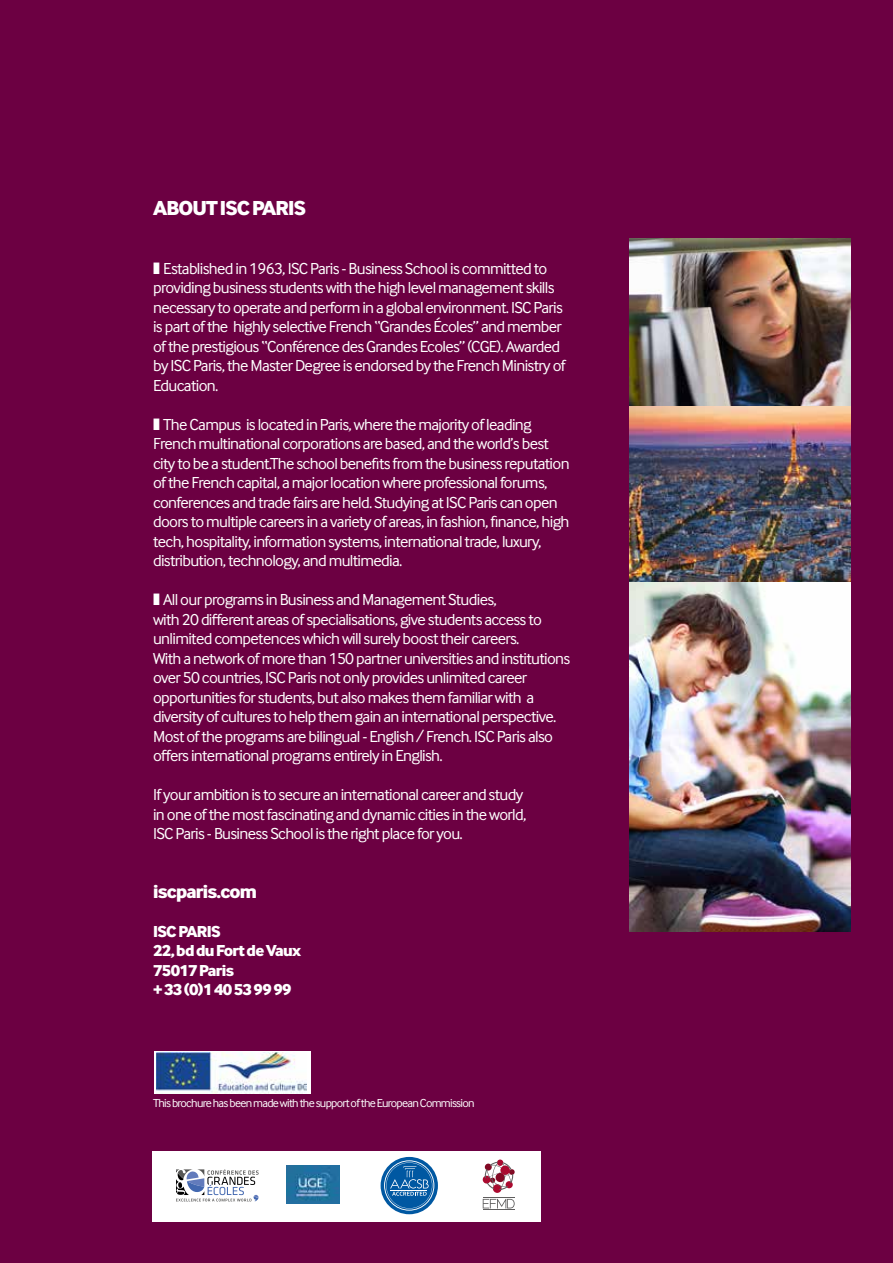
<style>
.page{position:relative;width:893px;height:1263px;background:#6c0042}
.page>*{position:absolute;margin:0;border:0;box-sizing:border-box;transform-origin:0 0}
.t1{font:800 21px "Inter Face";letter-spacing:-.04em;color:#fff}
.t2{font:800 19.5px "Inter Face";letter-spacing:-.04em;color:#fff}
.t3{font:16.5px/19.5px "Inter Face";letter-spacing:-.04em;color:#fff}
.t4{font:800 16.5px/19.5px "Inter Face";letter-spacing:-.04em;color:#fff}
.t5{font:12px "Inter Face";letter-spacing:-.06em;color:#fff}
</style>
<div class="page">
<img style="left:629px;top:238px;width:221px;height:169px">
<svg style="left:154px;top:1051px;width:156px;height:43px"></svg>
<img style="left:156px;top:1053px;width:150px;height:41px">
<img style="left:629px;top:407px;width:221px;height:176px">
<img style="left:629px;top:583px;width:221px;height:348px">
<div style="left:153px;top:1151px;width:388px;height:70px;background:#fff"></div>
<svg style="left:176px;top:1169px;width:83px;height:32px"></svg>
<img style="left:287px;top:1166px;width:52px;height:37px">
<svg style="left:381px;top:1157px;width:57px;height:57px"></svg>
<svg style="left:384px;top:1160px;width:50px;height:50px"></svg>
<div style="left:497px;top:1159px;width:6px;height:7px;background:#aa0a2f;border-radius:50%"></div>
<div style="left:493px;top:1184px;width:9px;height:9px;background:#aa0a2f;border-radius:50%"></div>
<div style="left:483px;top:1176px;width:8px;height:7px;background:#aa0a2f;border-radius:50%"></div>
<svg style="left:485px;top:1162px;width:30px;height:28px"></svg>
<hr style="left:483px;top:1198px;width:32px;height:1px;background:#5f5e5e">
<svg style="left:483px;top:1199px;width:32px;height:9px"></svg>
<hr style="left:483px;top:1209px;width:32px;height:1px;background:#5f5e5e">
<p class="t1" style="left:153px;top:195px;width:154px">ABOUT ISC PARIS</p>
<p class="t3" style="left:153px;top:258px;width:414px;text-indent:10px">Established in 1963, ISC Paris - Business School is committed to providing business students with the high level management skills necessary to operate and perform in a global environment. ISC Paris is part of the highly selective French “Grandes Écoles” and member of the prestigious “Conférence des Grandes Ecoles” (CGE). Awarded by ISC Paris, the Master Degree is endorsed by the French Ministry of Education.</p>
<p class="t3" style="left:153px;top:414px;width:418px;text-indent:10px">The Campus is located in Paris, where the majority of leading French multinational corporations are based, and the world’s best city to be a student.The school benefits from the business reputation of the French capital, a major location where professional forums, conferences and trade fairs are held. Studying at ISC Paris can open doors to multiple careers in a variety of areas, in fashion, finance, high tech, hospitality, information systems, international trade, luxury, distribution, technology, and multimedia.</p>
<p class="t3" style="left:153px;top:590px;width:419px;text-indent:10px">All our programs in Business and Management Studies,<br>with 20 different areas of specialisations, give students access to unlimited competences which will surely boost their careers.<br>With a network of more than 150 partner universities and institutions over 50 countries, ISC Paris not only provides unlimited career opportunities for students, but also makes them familiar with a diversity of cultures to help them gain an international perspective.<br>Most of the programs are bilingual - English / French. ISC Paris also offers international programs entirely in English.</p>
<p class="t3" style="left:153px;top:785px;width:375px">If your ambition is to secure an international career and study in one of the most fascinating and dynamic cities in the world,<br>ISC Paris - Business School is the right place for you.</p>
<p class="t2" style="left:153px;top:879px;width:105px">iscparis.com</p>
<p class="t4" style="left:153px;top:921px;width:149px">ISC PARIS<br>22, bd du Fort de Vaux<br>75017 Paris<br>+ 33 (0)1 40 53 99 99</p>
<p class="t5" style="left:153px;top:1096px;width:323px">This brochure has been made with the support of the European Commission</p>
</div>
